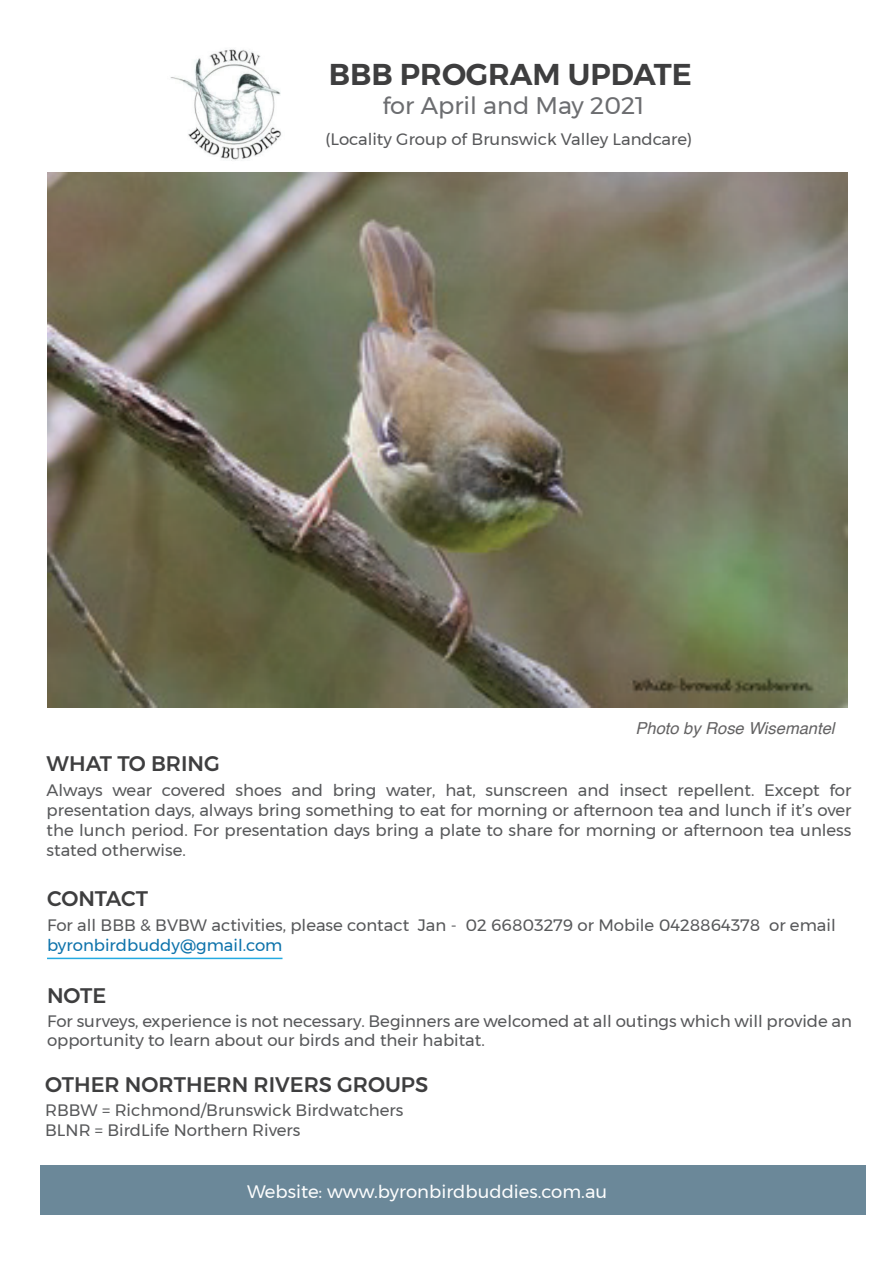
<style>
.page{position:relative;width:893px;height:1263px;background:#fff}
.page>*{position:absolute;margin:0;border:0;box-sizing:border-box;transform-origin:0 0}
.t1{font:600 30px "Montserrat";color:#3e3e3f}
.t2{font:24px "Montserrat";color:#6c6d70}
.t3{font:500 21px "Montserrat";color:#3e3e3f}
.t4{font:18px "Montserrat";color:#fdfefe}
.t5{font:16.5px/19.8px "Montserrat";color:#57585a}
.t6{font:16.5px "Montserrat";color:#0e73ab}
.t7{font:italic 16.5px "Helvetica";color:#636263}
</style>
<div class="page">
<div style="left:40px;top:1165px;width:825px;height:49px;background:#6b8899"></div>
<img style="left:170px;top:49px;width:111px;height:112px">
<hr style="left:47px;top:958px;width:236px;height:1px;background:#24aae1">
<img style="left:48px;top:173px;width:799px;height:534px">
<h1 class="t1" style="left:329px;top:56px;width:364px">BBB PROGRAM UPDATE</h1>
<h2 class="t2" style="left:382px;top:91px;width:263px">for April and May 2021</h2>
<p class="t5" style="left:325px;top:129px;width:368px">(Locality Group of Brunswick Valley Landcare)</p>
<p class="t3" style="left:47px;top:750px;width:175px">WHAT TO BRING</p>
<p class="t7" style="left:635px;top:721px;width:200px">Photo by Rose Wisemantel</p>
<p class="t5" style="left:47px;top:780px;width:806px;text-align:justify">Always wear covered shoes and bring water, hat, sunscreen and insect repellent. Except for presentation days, always bring something to eat for morning or afternoon tea and lunch if it’s over the lunch period. For presentation days bring a plate to share for morning or afternoon tea unless stated otherwise.</p>
<p class="t3" style="left:47px;top:885px;width:103px">CONTACT</p>
<p class="t5" style="left:47px;top:915px;width:790px">For all BBB &amp; BVBW activities, please contact Jan - 02 66803279 or Mobile 0428864378 or email</p>
<p class="t6" style="left:47px;top:935px;width:237px">byronbirdbuddy@gmail.com</p>
<p class="t3" style="left:47px;top:982px;width:61px">NOTE</p>
<p class="t5" style="left:47px;top:1011px;width:806px">For surveys, experience is not necessary. Beginners are welcomed at all outings which will provide an opportunity to learn about our birds and their habitat.</p>
<p class="t3" style="left:45px;top:1072px;width:385px">OTHER NORTHERN RIVERS GROUPS</p>
<p class="t5" style="left:45px;top:1100px;width:360px">RBBW = Richmond/Brunswick Birdwatchers<br>BLNR = BirdLife Northern Rivers</p>
<p class="t4" style="left:247px;top:1180px;width:362px">Website: www.byronbirdbuddies.com.au</p>
</div>
